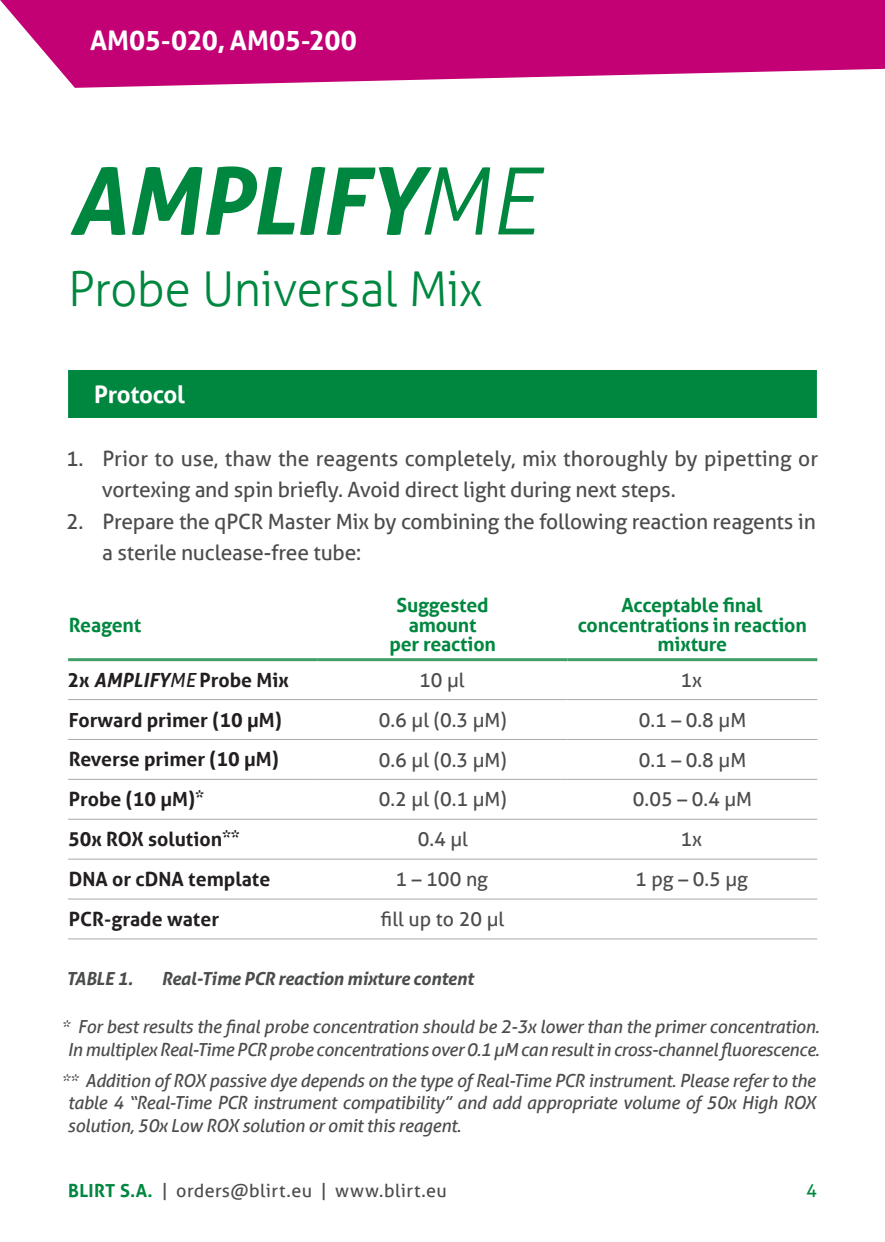
<style>
.page{position:relative;width:885px;height:1242px;background:#fff}
.page>*{position:absolute;margin:0;border:0;box-sizing:border-box;transform-origin:0 0}
.t1{font:italic 700 93px "Aller";letter-spacing:-.02em;color:#00873f}
.t2{font:300 48px "Aller";letter-spacing:-.015em;color:#00873f}
.t3{font:700 27px "Aller";letter-spacing:-.015em;color:#fff}
.t4{font:700 24px "Aller";letter-spacing:-.015em;color:#fff}
.t5{font:21px/31.5px "Aller";letter-spacing:-.01em;color:#4b4c4d}
._6pt{font:700 19.5px "Aller";color:#231f20}
._6pt-2{font:19.5px "Aller";color:#4b4c4d}
.p_tabela_align_centr{font:700 19.5px/19.5px "Aller";letter-spacing:-.01em;color:#00873f;text-align:center}
.adds{font:italic 18px/22.5px "Aller";letter-spacing:-.02em;color:#4b4c4d;text-align:center}
.t6{font:italic 700 18px "Aller";letter-spacing:-.015em;color:#4b4c4d}
.t7{font:18px "Aller";letter-spacing:.02em;color:#4b4c4d}
.t8{font:18px "Aller";color:#00873f}
.s1{font-weight:300}
.s2{font-style:italic}
.s3{font-weight:400;font-style:italic}
.s4{font-weight:700;color:#00873f}
</style>
<div class="page">
<svg style="left:0;top:0;width:884px;height:88px;background:#cb2588"></svg>
<div style="left:68px;top:370px;width:748px;height:48px;background:#00873f"></div>
<hr style="left:68px;top:658px;width:250px;height:3px;background:#41a068">
<hr style="left:318px;top:658px;width:249px;height:3px;background:#41a068">
<hr style="left:567px;top:658px;width:250px;height:3px;background:#41a068">
<hr style="left:68px;top:699px;width:250px;height:1px;background:#a8a9ad">
<hr style="left:318px;top:699px;width:249px;height:1px;background:#a8a9ad">
<hr style="left:567px;top:699px;width:250px;height:1px;background:#a8a9ad">
<hr style="left:68px;top:739px;width:250px;height:1px;background:#a8a9ad">
<hr style="left:318px;top:739px;width:249px;height:1px;background:#a8a9ad">
<hr style="left:567px;top:739px;width:250px;height:1px;background:#a8a9ad">
<hr style="left:68px;top:779px;width:250px;height:1px;background:#a8a9ad">
<hr style="left:318px;top:779px;width:249px;height:1px;background:#a8a9ad">
<hr style="left:567px;top:779px;width:250px;height:1px;background:#a8a9ad">
<hr style="left:68px;top:818px;width:250px;height:1px;background:#a8a9ad">
<hr style="left:318px;top:818px;width:249px;height:1px;background:#a8a9ad">
<hr style="left:567px;top:818px;width:250px;height:1px;background:#a8a9ad">
<hr style="left:68px;top:858px;width:250px;height:1px;background:#a8a9ad">
<hr style="left:318px;top:858px;width:249px;height:1px;background:#a8a9ad">
<hr style="left:567px;top:858px;width:250px;height:1px;background:#a8a9ad">
<hr style="left:68px;top:898px;width:250px;height:1px;background:#a8a9ad">
<hr style="left:318px;top:898px;width:249px;height:1px;background:#a8a9ad">
<hr style="left:567px;top:898px;width:250px;height:1px;background:#a8a9ad">
<hr style="left:68px;top:938px;width:250px;height:1px;background:#a8a9ad">
<hr style="left:318px;top:938px;width:249px;height:1px;background:#a8a9ad">
<hr style="left:567px;top:938px;width:250px;height:1px;background:#a8a9ad">
<p class="t3" style="left:90px;top:24px;width:268px">AM05-020, AM05-200</p>
<p class="t1" style="left:68px;top:143px;width:470px">AMPLIFY<span class="s1">ME</span></p>
<p class="t2" style="left:68px;top:260px;width:416px">Probe Universal Mix</p>
<p class="t4" style="left:94px;top:379px;width:92px">Protocol</p>
<p class="t5" style="left:102px;top:442px;width:717px;text-indent:-36px">1. Prior to use, thaw the reagents completely, mix thoroughly by pipetting or vortexing and spin briefly. Avoid direct light during next steps.</p>
<p class="t5" style="left:102px;top:505px;width:715px;text-indent:-36px">2. Prepare the qPCR Master Mix by combining the following reaction reagents in a sterile nuclease-free tube:</p>
<p class="p_tabela_align_centr" style="left:69px;top:615px;width:74px">Reagent</p>
<p class="p_tabela_align_centr" style="left:389px;top:595px;width:108px">Suggested amount<br>per reaction</p>
<p class="p_tabela_align_centr" style="left:577px;top:595px;width:230px">Acceptable final concentrations in reaction mixture</p>
<p class="_6pt" style="left:67px;top:667px;width:223px">2x <span class="s2">AMPLIFY</span><span class="s3">ME</span> Probe Mix</p>
<p class="_6pt-2" style="left:419px;top:668px;width:47px">10 μl</p>
<p class="_6pt-2" style="left:680px;top:668px;width:23px">1x</p>
<p class="_6pt" style="left:69px;top:707px;width:214px">Forward primer (10 μM)</p>
<p class="_6pt-2" style="left:379px;top:708px;width:129px">0.6 μl (0.3 μM)</p>
<p class="_6pt-2" style="left:638px;top:708px;width:109px">0.1 – 0.8 μM</p>
<p class="_6pt" style="left:69px;top:747px;width:212px">Reverse primer (10 μM)</p>
<p class="_6pt-2" style="left:379px;top:748px;width:129px">0.6 μl (0.3 μM)</p>
<p class="_6pt-2" style="left:638px;top:748px;width:109px">0.1 – 0.8 μM</p>
<p class="_6pt" style="left:69px;top:787px;width:136px">Probe (10 μM)<sup>*</sup></p>
<p class="_6pt-2" style="left:379px;top:787px;width:129px">0.2 μl (0.1 μM)</p>
<p class="_6pt-2" style="left:633px;top:787px;width:121px">0.05 – 0.4 μM</p>
<p class="_6pt" style="left:68px;top:827px;width:173px">50x ROX solution<sup>**</sup></p>
<p class="_6pt-2" style="left:417px;top:827px;width:52px">0.4 μl</p>
<p class="_6pt-2" style="left:680px;top:827px;width:23px">1x</p>
<p class="_6pt" style="left:69px;top:867px;width:203px">DNA or cDNA template</p>
<p class="_6pt-2" style="left:395px;top:867px;width:94px">1 – 100 ng</p>
<p class="_6pt-2" style="left:635px;top:867px;width:114px">1 pg – 0.5 μg</p>
<p class="_6pt" style="left:69px;top:907px;width:152px">PCR-grade water</p>
<p class="_6pt-2" style="left:380px;top:907px;width:125px">fill up to 20 μl</p>
<p class="t6" style="left:66px;top:967px;width:68px">TABLE 1.</p>
<p class="t6" style="left:161px;top:967px;width:314px">Real-Time PCR reaction mixture content</p>
<p class="adds" style="left:61px;top:1015px;width:759px">* For best results the final probe concentration should be 2-3x lower than the primer concentration.<br>In multiplex Real-Time PCR probe concentrations over 0.1 μM can result in cross-channel fluorescence.</p>
<p class="adds" style="left:68px;top:1069px;width:749px;text-align:justify;text-indent:-6px">** Addition of ROX passive dye depends on the type of Real-Time PCR instrument. Please refer to the table 4 “Real-Time PCR instrument compatibility” and add appropriate volume of 50x High ROX solution, 50x Low ROX solution or omit this reagent.</p>
<p class="t7" style="left:68px;top:1180px;width:380px"><span class="s4">BLIRT S.A.</span> | orders@blirt.eu | www.blirt.eu</p>
<p class="t8" style="left:806px;top:1180px;width:12px">4</p>
</div>
